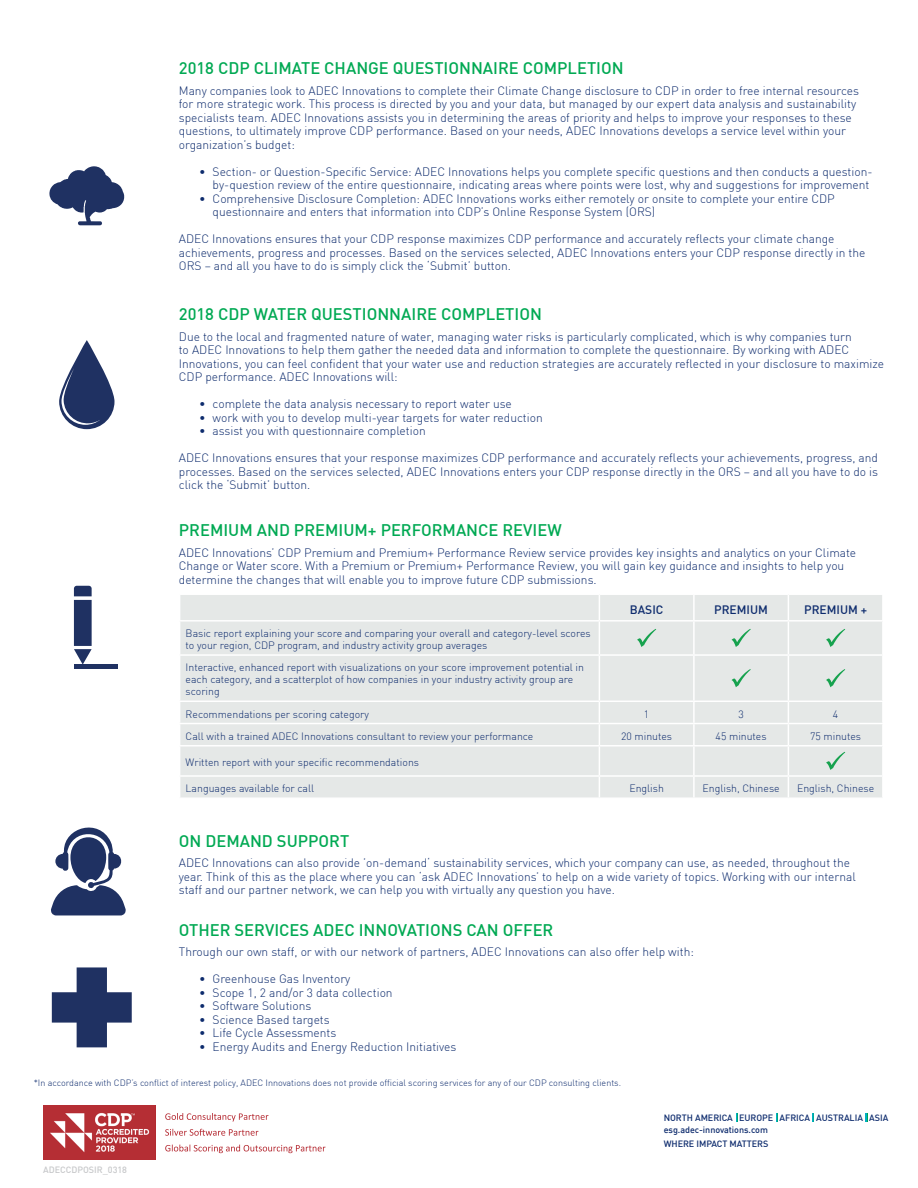
<style>
.page{position:relative;width:918px;height:1188px;background:#fff}
.page>*{position:absolute;margin:0;border:0;box-sizing:border-box;transform-origin:0 0}
.Green_header{font:500 16.5px "DIN";color:#00a953}
.Body{font:300 12px/13.5px "DIN";color:#0d2b6d}
.Body-2{font:500 12px "DIN";color:#0d2b6d}
.Body-3{font:300 10.5px/12px "DIN";color:#0d2b6d}
.Body-4{font:300 9px "DIN";color:#0d2b6d}
.t1{font:500 9px "DIN";letter-spacing:-.005em;color:#0d2b6d}
.Body-5{font:500 9px "DIN";color:#c7c8ca}
</style>
<div class="page">
<img style="left:44px;top:1106px;width:111px;height:53px">
<svg style="left:165px;top:1129px;width:93px;height:7px"></svg>
<svg style="left:165px;top:1113px;width:103px;height:9px"></svg>
<svg style="left:165px;top:1145px;width:161px;height:8px"></svg>
<svg style="left:49px;top:166px;width:75px;height:59px"></svg>
<svg style="left:59px;top:340px;width:56px;height:89px"></svg>
<div style="left:180px;top:595px;width:702px;height:202px;background:#e5e8e7"></div>
<svg style="left:599px;top:595px;width:1px;height:25px"></svg>
<hr style="left:693px;top:595px;width:2px;height:25px;background:#fff">
<svg style="left:788px;top:595px;width:1px;height:25px"></svg>
<hr style="left:179px;top:620px;width:420px;height:2px;background:#fff">
<hr style="left:599px;top:620px;width:95px;height:2px;background:#fff">
<hr style="left:599px;top:622px;width:1px;height:32px;background:#fff">
<hr style="left:694px;top:620px;width:94px;height:2px;background:#fff">
<hr style="left:693px;top:622px;width:2px;height:32px;background:#fff">
<hr style="left:788px;top:620px;width:96px;height:2px;background:#fff">
<hr style="left:788px;top:622px;width:1px;height:32px;background:#fff">
<hr style="left:179px;top:654px;width:420px;height:2px;background:#fff">
<hr style="left:599px;top:654px;width:95px;height:2px;background:#fff">
<hr style="left:599px;top:656px;width:1px;height:45px;background:#fff">
<hr style="left:694px;top:654px;width:94px;height:2px;background:#fff">
<hr style="left:693px;top:656px;width:2px;height:45px;background:#fff">
<hr style="left:788px;top:654px;width:96px;height:2px;background:#fff">
<hr style="left:788px;top:656px;width:1px;height:45px;background:#fff">
<hr style="left:179px;top:701px;width:420px;height:1px;background:#fff">
<hr style="left:599px;top:701px;width:95px;height:1px;background:#fff">
<hr style="left:694px;top:701px;width:94px;height:1px;background:#fff">
<hr style="left:693px;top:702px;width:2px;height:21px;background:#fff">
<hr style="left:788px;top:701px;width:96px;height:1px;background:#fff">
<hr style="left:179px;top:723px;width:420px;height:1px;background:#fff">
<hr style="left:599px;top:723px;width:95px;height:1px;background:#fff">
<hr style="left:694px;top:723px;width:94px;height:1px;background:#fff">
<hr style="left:693px;top:724px;width:2px;height:21px;background:#fff">
<hr style="left:788px;top:723px;width:96px;height:1px;background:#fff">
<hr style="left:179px;top:745px;width:420px;height:2px;background:#fff">
<hr style="left:599px;top:745px;width:95px;height:2px;background:#fff">
<hr style="left:694px;top:745px;width:94px;height:2px;background:#fff">
<hr style="left:693px;top:747px;width:2px;height:28px;background:#fff">
<hr style="left:788px;top:745px;width:96px;height:2px;background:#fff">
<hr style="left:179px;top:775px;width:420px;height:2px;background:#fff">
<hr style="left:599px;top:775px;width:95px;height:2px;background:#fff">
<svg style="left:599px;top:702px;width:1px;height:95px"></svg>
<hr style="left:694px;top:775px;width:94px;height:2px;background:#fff">
<hr style="left:693px;top:777px;width:2px;height:20px;background:#fff">
<hr style="left:788px;top:775px;width:96px;height:2px;background:#fff">
<svg style="left:788px;top:702px;width:1px;height:95px"></svg>
<svg style="left:637px;top:629px;width:19px;height:18px"></svg>
<svg style="left:732px;top:629px;width:19px;height:18px"></svg>
<svg style="left:826px;top:629px;width:19px;height:18px"></svg>
<svg style="left:732px;top:669px;width:19px;height:18px"></svg>
<svg style="left:826px;top:669px;width:19px;height:18px"></svg>
<svg style="left:826px;top:752px;width:19px;height:18px"></svg>
<svg style="left:52px;top:967px;width:80px;height:80px"></svg>
<svg style="left:74px;top:649px;width:18px;height:16px"></svg>
<div style="left:74px;top:600px;width:18px;height:46px;background:#1f3162"></div>
<svg style="left:74px;top:586px;width:18px;height:10px"></svg>
<hr style="left:74px;top:665px;width:44px;height:4px;background:#1f3162">
<svg style="left:51px;top:827px;width:75px;height:88px"></svg>
<p class="Green_header" style="left:179px;top:58px;width:446px">2018 CDP CLIMATE CHANGE QUESTIONNAIRE COMPLETION</p>
<p class="Body" style="left:179px;top:84px;width:682px">Many companies look to ADEC Innovations to complete their Climate Change disclosure to CDP in order to free internal resources for more strategic work. This process is directed by you and your data, but managed by our expert data analysis and sustainability specialists team. ADEC Innovations assists you in determining the areas of priority and helps to improve your responses to these questions, to ultimately improve CDP performance. Based on your needs, ADEC Innovations develops a service level within your organization’s budget:</p>
<p class="Body" style="left:199px;top:165px;width:675px;text-align:right">• Section- or Question-Specific Service: ADEC Innovations helps you complete specific questions and then conducts a question&shy;by-question review of the entire questionnaire, indicating areas where points were lost, why and suggestions for improvement</p>
<p class="Body" style="left:213px;top:192px;width:624px;text-indent:-14px">• Comprehensive Disclosure Completion: ADEC Innovations works either remotely or onsite to complete your entire CDP questionnaire and enters that information into CDP’s Online Response System (ORS)</p>
<p class="Body" style="left:179px;top:232px;width:688px">ADEC Innovations ensures that your CDP response maximizes CDP performance and accurately reflects your climate change achievements, progress and processes. Based on the services selected, ADEC Innovations enters your CDP response directly in the<br>ORS – and all you have to do is simply click the ‘Submit’ button.</p>
<p class="Green_header" style="left:179px;top:304px;width:365px">2018 CDP WATER QUESTIONNAIRE COMPLETION</p>
<p class="Body" style="left:179px;top:330px;width:707px">Due to the local and fragmented nature of water, managing water risks is particularly complicated, which is why companies turn<br>to ADEC Innovations to help them gather the needed data and information to complete the questionnaire. By working with ADEC Innovations, you can feel confident that your water use and reduction strategies are accurately reflected in your disclosure to maximize CDP performance. ADEC Innovations will:</p>
<p class="Body" style="left:199px;top:397px;width:314px">• complete the data analysis necessary to report water use</p>
<p class="Body" style="left:199px;top:411px;width:345px">• work with you to develop multi-year targets for water reduction</p>
<p class="Body" style="left:199px;top:424px;width:228px">• assist you with questionnaire completion</p>
<p class="Body" style="left:179px;top:451px;width:701px;text-align:justify">ADEC Innovations ensures that your response maximizes CDP performance and accurately reflects your achievements, progress, and processes. Based on the services selected, ADEC Innovations enters your CDP response directly in the ORS – and all you have to do is click the ‘Submit’ button.</p>
<p class="Green_header" style="left:179px;top:520px;width:384px">PREMIUM AND PREMIUM+ PERFORMANCE REVIEW</p>
<p class="Body" style="left:179px;top:546px;width:679px">ADEC Innovations’ CDP Premium and Premium+ Performance Review service provides key insights and analytics on your Climate<br>Change or Water score. With a Premium or Premium+ Performance Review, you will gain key guidance and insights to help you determine the changes that will enable you to improve future CDP submissions.</p>
<p class="Body-2" style="left:630px;top:602px;width:35px">BASIC</p>
<p class="Body-2" style="left:714px;top:602px;width:55px">PREMIUM</p>
<p class="Body-2" style="left:804px;top:602px;width:65px">PREMIUM +</p>
<p class="Body-3" style="left:186px;top:627px;width:407px">Basic report explaining your score and comparing your overall and category-level scores to your region, CDP program, and industry activity group averages</p>
<p class="Body-3" style="left:186px;top:661px;width:400px">Interactive, enhanced report with visualizations on your score improvement potential in each category, and a scatterplot of how companies in your industry activity group are scoring</p>
<p class="Body-3" style="left:186px;top:708px;width:185px">Recommendations per scoring category</p>
<p class="Body-3" style="left:644px;top:708px;width:7px">1</p>
<p class="Body-3" style="left:738px;top:708px;width:7px">3</p>
<p class="Body-3" style="left:833px;top:708px;width:7px">4</p>
<p class="Body-3" style="left:186px;top:730px;width:349px">Call with a trained ADEC Innovations consultant to review your performance</p>
<p class="Body-3" style="left:621px;top:730px;width:52px">20 minutes</p>
<p class="Body-3" style="left:716px;top:730px;width:52px">45 minutes</p>
<p class="Body-3" style="left:810px;top:730px;width:52px">75 minutes</p>
<p class="Body-3" style="left:186px;top:756px;width:235px">Written report with your specific recommendations</p>
<p class="Body-3" style="left:186px;top:782px;width:130px">Languages available for call</p>
<p class="Body-3" style="left:629px;top:782px;width:36px">English</p>
<p class="Body-3" style="left:703px;top:782px;width:79px">English, Chinese</p>
<p class="Body-3" style="left:797px;top:782px;width:79px">English, Chinese</p>
<p class="Green_header" style="left:179px;top:830px;width:172px">ON DEMAND SUPPORT</p>
<p class="Body" style="left:179px;top:856px;width:678px">ADEC Innovations can also provide ’on-demand‘ sustainability services, which your company can use, as needed, throughout the year. Think of this as the place where you can ‘ask ADEC Innovations’ to help on a wide variety of topics. Working with our internal staff and our partner network, we can help you with virtually any question you have.</p>
<p class="Green_header" style="left:179px;top:919px;width:376px">OTHER SERVICES ADEC INNOVATIONS CAN OFFER</p>
<p class="Body" style="left:179px;top:945px;width:517px">Through our own staff, or with our network of partners, ADEC Innovations can also offer help with:</p>
<p class="Body" style="left:199px;top:972px;width:153px">• Greenhouse Gas Inventory</p>
<p class="Body" style="left:199px;top:986px;width:195px">• Scope 1, 2 and/or 3 data collection</p>
<p class="Body" style="left:199px;top:999px;width:114px">• Software Solutions</p>
<p class="Body" style="left:199px;top:1013px;width:132px">• Science Based targets</p>
<p class="Body" style="left:199px;top:1026px;width:139px">• Life Cycle Assessments</p>
<p class="Body" style="left:199px;top:1040px;width:259px">• Energy Audits and Energy Reduction Initiatives</p>
<p class="Body-4" style="left:34px;top:1077px;width:589px">*In accordance with CDP’s conflict of interest policy, ADEC Innovations does not provide official scoring services for any of our CDP consulting clients.</p>
<p class="Body-5" style="left:43px;top:1164px;width:85px">ADECCDPOSIR_0318</p>
<p class="t1" style="left:664px;top:1112px;width:226px">NORTH AMERICA EUROPE AFRICA AUSTRALIA ASIA</p>
<p class="t1" style="left:664px;top:1124px;width:106px">esg.adec-innovations.com</p>
<p class="t1" style="left:664px;top:1138px;width:106px">WHERE IMPACT MATTERS</p>
</div>
